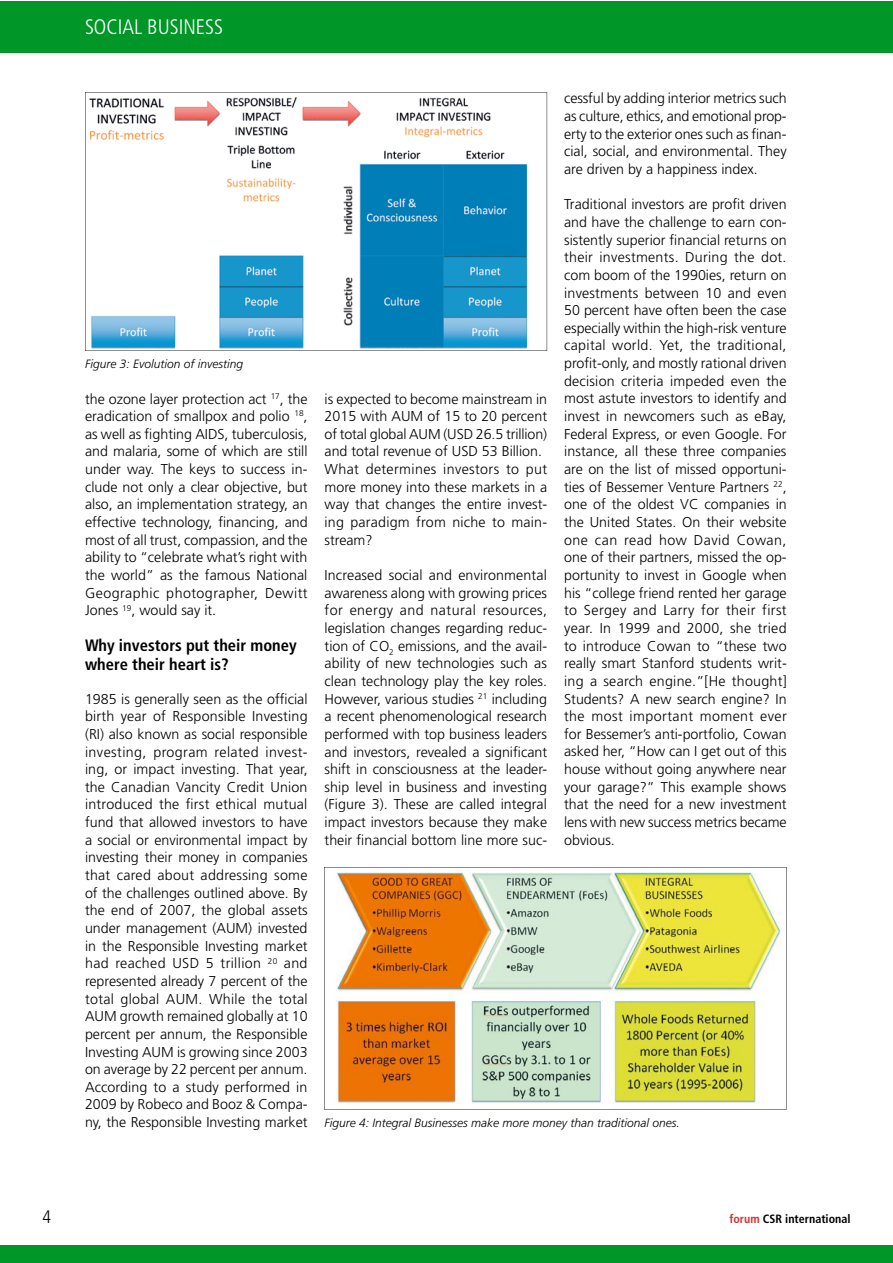
<style>
.page{position:relative;width:893px;height:1263px;background:#fff}
.page>*{position:absolute;margin:0;border:0;box-sizing:border-box;transform-origin:0 0}
.t1{font:300 condensed 21px "Frutiger";color:#fff}
.t2{font:300 condensed 18px "Frutiger";color:#000}
.t3{font:700 condensed 16.5px/19.8px "Frutiger";color:#000}
.t4{font:300 14.25px/17.7px "Frutiger";color:#000;text-align:justify}
.t5{font:italic 300 12px "Frutiger";color:#000}
.t6{font:700 condensed 12px "Frutiger";color:#000}
.s1{color:#d53032}
</style>
<div class="page">
<div style="left:0;top:1px;width:892px;height:52px;background:#009728"></div>
<div style="left:0;top:1246px;width:892px;height:17px;background:#009728"></div>
<img style="left:324px;top:867px;width:463px;height:243px">
<svg style="left:85px;top:92px;width:462px;height:259px"></svg>
<h1 class="t1" style="left:85px;top:15px;width:140px">SOCIAL BUSINESS</h1>
<p class="t5" style="left:85px;top:357px;width:160px">Figure 3: Evolution of investing</p>
<p class="t4" style="left:85px;top:390px;width:224px">the ozone layer protection act <sup>17</sup>, the eradication of smallpox and polio <sup>18</sup>, as well as fighting AIDS, tuberculosis, and malaria, some of which are still under way. The keys to success in&shy;clude not only a clear objective, but also, an implementation strategy, an effective technology, financing, and most of all trust, compassion, and the ability to “celebrate what’s right with the world” as the famous National Geographic photographer, Dewitt Jones <sup>19</sup>, would say it.</p>
<p class="t3" style="left:85px;top:635px;width:213px">Why investors put their money where their heart is?</p>
<p class="t4" style="left:85px;top:690px;width:224px">1985 is generally seen as the official birth year of Responsible Investing (RI) also known as social responsible investing, program related invest&shy;ing, or impact investing. That year, the Canadian Vancity Credit Union introduced the first ethical mutual fund that allowed investors to have a social or environmental impact by investing their money in companies that cared about addressing some of the challenges outlined above. By the end of 2007, the global assets under management (AUM) invested in the Responsible Investing market had reached USD 5 trillion <sup>20</sup> and represented already 7 percent of the total global AUM. While the total AUM growth remained globally at 10 percent per annum, the Responsible Investing AUM is growing since 2003 on average by 22 percent per annum.<br>According to a study performed in 2009 by Robeco and Booz &amp; Compa&shy;ny, the Responsible Investing market</p>
<p class="t4" style="left:325px;top:390px;width:224px;text-align:left">is expected to become mainstream in<br>2015 with AUM of 15 to 20 percent of total global AUM (USD 26.5 trillion) and total revenue of USD 53 Billion.<br>What determines investors to put more money into these markets in a way that changes the entire invest&shy;ing paradigm from niche to main&shy;stream?</p>
<p class="t4" style="left:325px;top:566px;width:224px">Increased social and environmental awareness along with growing prices for energy and natural resources, legislation changes regarding reduc&shy;tion of CO<sub>2</sub> emissions, and the avail&shy;ability of new technologies such as clean technology play the key roles.<br>However, various studies <sup>21</sup> including a recent phenomenological research performed with top business leaders and investors, revealed a significant shift in consciousness at the leader&shy;ship level in business and investing (Figure 3). These are called integral impact investors because they make their financial bottom line more suc-</p>
<p class="t4" style="left:564px;top:90px;width:224px">cessful by adding interior metrics such as culture, ethics, and emotional prop&shy;erty to the exterior ones such as finan&shy;cial, social, and environmental. They are driven by a happiness index.</p>
<p class="t4" style="left:564px;top:196px;width:224px">Traditional investors are profit driven and have the challenge to earn con&shy;sistently superior financial returns on their investments. During the dot. com boom of the 1990ies, return on investments between 10 and even 50 percent have often been the case especially within the high-risk venture capital world. Yet, the traditional, profit-only, and mostly rational driven decision criteria impeded even the most astute investors to identify and invest in newcomers such as eBay, Federal Express, or even Google. For instance, all these three companies are on the list of missed opportuni&shy;ties of Bessemer Venture Partners <sup>22</sup>, one of the oldest VC companies in the United States. On their website one can read how David Cowan, one of their partners, missed the op&shy;portunity to invest in Google when his “college friend rented her garage to Sergey and Larry for their first year. In 1999 and 2000, she tried to introduce Cowan to “these two really smart Stanford students writ&shy;ing a search engine.”[He thought] Students? A new search engine? In the most important moment ever for Bessemer’s anti-portfolio, Cowan asked her, “How can I get out of this house without going anywhere near your garage?” This example shows that the need for a new investment lens with new success metrics became obvious.</p>
<p class="t5" style="left:324px;top:1116px;width:357px">Figure 4: Integral Businesses make more money than traditional ones.</p>
<p class="t2" style="left:43px;top:1207px;width:10px">4</p>
<p class="t6" style="left:729px;top:1212px;width:122px"><span class="s1">forum</span> CSR international</p>
</div>
